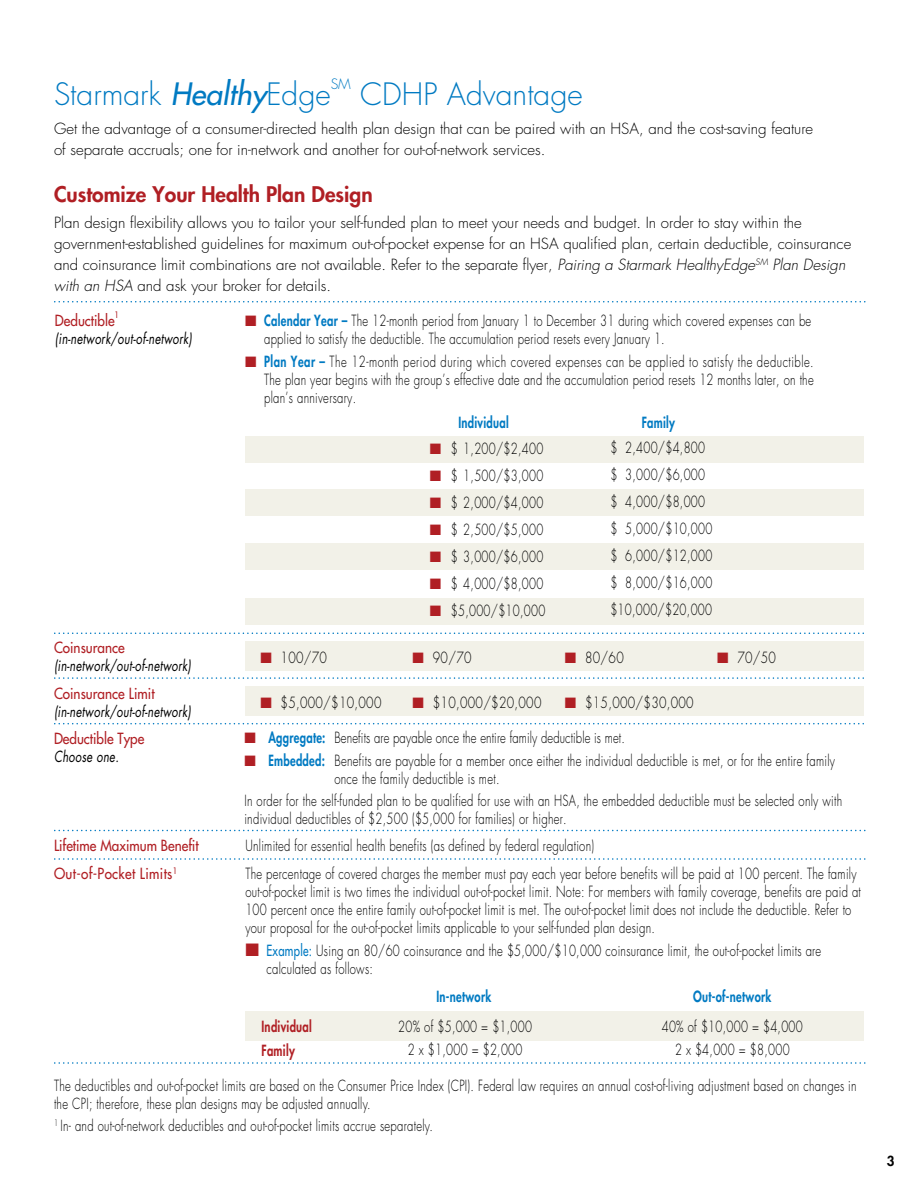
<style>
.page{position:relative;width:918px;height:1188px;background:#fff}
.page>*{position:absolute;margin:0;border:0;box-sizing:border-box;transform-origin:0 0}
.t1{font:300 30px "Futura";color:#007ac2}
.t2{font:800 21px "Futura";color:#b01f24}
.t3{font:300 15px/18px "Futura";letter-spacing:.025em;color:#000;scale:.75 1}
.t4{font:300 15px/21px "Futura";color:#000}
.t5{font:italic 15px "Futura";letter-spacing:.025em;color:#000;scale:.75 1}
.t6{font:15px "Futura";color:#b01f24;scale:.9 1}
.t7{font:300 15px "Futura";letter-spacing:.025em;color:#000;scale:.8 1}
.t8{font:800 15px "Futura";letter-spacing:.025em;color:#007ac2;scale:.75 1}
.t9{font:15px "Futura";letter-spacing:.025em;color:#b01f24;scale:.9 1}
.t10{font:800 15px/24px "Futura";letter-spacing:.025em;color:#b01f24;scale:.75 1}
.t11{font:300 13.95px "Futura";color:#007ac2}
.t12{font:800 13.5px "Futura";color:#000}
.t13{font:8.7px "Futura";color:#b01f24;scale:.9 1}
.s1{font-weight:400;font-style:italic}
.s2{font-style:italic}
.s3{color:#b01f24}
.s4{font-weight:800;color:#007ac2}
.s5{font-weight:400;color:#007ac2}
</style>
<div class="page">
<svg style="left:54px;top:301px;width:812px;height:1px"></svg>
<div style="left:245px;top:436px;width:619px;height:27px;background:#f2f1e8"></div>
<div style="left:245px;top:489px;width:619px;height:27px;background:#f2f1e8"></div>
<div style="left:245px;top:543px;width:619px;height:27px;background:#f2f1e8"></div>
<div style="left:245px;top:598px;width:619px;height:27px;background:#f2f1e8"></div>
<div style="left:245px;top:641px;width:619px;height:30px;background:#f2f1e8"></div>
<svg style="left:54px;top:633px;width:810px;height:1px"></svg>
<svg style="left:54px;top:677px;width:810px;height:2px"></svg>
<svg style="left:54px;top:723px;width:810px;height:1px"></svg>
<div style="left:245px;top:686px;width:619px;height:30px;background:#f2f1e8"></div>
<svg style="left:54px;top:830px;width:812px;height:1px"></svg>
<svg style="left:54px;top:858px;width:812px;height:2px"></svg>
<div style="left:245px;top:1011px;width:619px;height:30px;background:#f2f1e8"></div>
<svg style="left:54px;top:1062px;width:812px;height:2px"></svg>
<h1 class="t1" style="left:54px;top:75px;width:278px">Starmark <span class="s1">Healthy</span>Edge</h1>
<p class="t11" style="left:331px;top:75px;width:22px">SM</p>
<h1 class="t1" style="left:360px;top:75px;width:224px">CDHP Advantage</h1>
<p class="t4" style="left:54px;top:119px;width:761px">Get the advantage of a consumer-directed health plan design that can be paired with an HSA, and the cost-saving feature of separate accruals; one for in-network and another for out-of-network services.</p>
<h2 class="t2" style="left:54px;top:180px;width:320px">Customize Your Health Plan Design</h2>
<p class="t4" style="left:54px;top:212px;width:799px">Plan design flexibility allows you to tailor your self-funded plan to meet your needs and budget. In order to stay within the government-established guidelines for maximum out-of-pocket expense for an HSA qualified plan, certain deductible, coinsurance and coinsurance limit combinations are not available. Refer to the separate flyer, <span class="s2">Pairing a Starmark HealthyEdge</span><sup>SM</sup> <span class="s2">Plan Design with an HSA</span> and ask your broker for details.</p>
<p class="t6" style="left:55px;top:311px;width:68px">Deductible</p>
<p class="t13" style="left:115px;top:309px;width:7px">1</p>
<p class="t5" style="left:55px;top:328px;width:184px">(in-network/out-of-network)</p>
<p class="t6" style="left:54px;top:637px;width:80px">Coinsurance</p>
<p class="t5" style="left:54px;top:655px;width:184px">(in-network/out-of-network)</p>
<p class="t6" style="left:54px;top:683px;width:113px">Coinsurance Limit</p>
<p class="t5" style="left:54px;top:701px;width:184px">(in-network/out-of-network)</p>
<p class="t6" style="left:54px;top:729px;width:102px">Deductible Type</p>
<p class="t5" style="left:54px;top:746px;width:88px">Choose one.</p>
<p class="t3" style="left:264px;top:312px;width:731px;text-indent:-19px"><span class="s3">■</span> <span class="s4">Calendar Year –</span> The 12-month period from January 1 to December 31 during which covered expenses can be applied to satisfy the deductible. The accumulation period resets every January 1.</p>
<p class="t3" style="left:264px;top:352px;width:734px;text-align:justify;text-indent:-19px"><span class="s3">■</span> <span class="s4">Plan Year –</span> The 12-month period during which covered expenses can be applied to satisfy the deductible.<br>The plan year begins with the group’s effective date and the accumulation period resets 12 months later, on the plan’s anniversary.</p>
<p class="t8" style="left:458px;top:412px;width:69px">Individual</p>
<p class="t8" style="left:642px;top:412px;width:46px">Family</p>
<p class="t3" style="left:430px;top:440px;width:153px"><span class="s3">■</span> $ 1,200/$2,400</p>
<p class="t3" style="left:430px;top:467px;width:153px"><span class="s3">■</span> $ 1,500/$3,000</p>
<p class="t3" style="left:430px;top:494px;width:153px"><span class="s3">■</span> $ 2,000/$4,000</p>
<p class="t3" style="left:430px;top:521px;width:153px"><span class="s3">■</span> $ 2,500/$5,000</p>
<p class="t3" style="left:430px;top:548px;width:153px"><span class="s3">■</span> $ 3,000/$6,000</p>
<p class="t3" style="left:430px;top:575px;width:153px"><span class="s3">■</span> $ 4,000/$8,000</p>
<p class="t3" style="left:430px;top:602px;width:156px"><span class="s3">■</span> $5,000/$10,000</p>
<p class="t3" style="left:610px;top:434px;width:138px;line-height:27px">$ 2,400/$4,800 $ 3,000/$6,000 $ 4,000/$8,000 $ 5,000/$10,000 $ 6,000/$12,000 $ 8,000/$16,000 $10,000/$20,000</p>
<p class="t7" style="left:260px;top:648px;width:85px"><span class="s3">■</span> 100/70</p>
<p class="t7" style="left:413px;top:648px;width:75px"><span class="s3">■</span> 90/70</p>
<p class="t7" style="left:565px;top:648px;width:75px"><span class="s3">■</span> 80/60</p>
<p class="t7" style="left:717px;top:648px;width:75px"><span class="s3">■</span> 70/50</p>
<p class="t7" style="left:260px;top:692px;width:153px"><span class="s3">■</span> $5,000/$10,000</p>
<p class="t7" style="left:413px;top:692px;width:163px"><span class="s3">■</span> $10,000/$20,000</p>
<p class="t7" style="left:565px;top:692px;width:163px"><span class="s3">■</span> $15,000/$30,000</p>
<p class="t3" style="left:244px;top:728px;width:509px"><span class="s3">■</span> <span class="s4">Aggregate:</span> Benefits are payable once the entire family deductible is met.</p>
<p class="t3" style="left:334px;top:752px;width:669px;text-indent:-90px"><span class="s3">■</span> <span class="s4">Embedded:</span> Benefits are payable for a member once either the individual deductible is met, or for the entire family once the family deductible is met.</p>
<p class="t3" style="left:244px;top:791px;width:799px">In order for the self-funded plan to be qualified for use with an HSA, the embedded deductible must be selected only with individual deductibles of $2,500 ($5,000 for families) or higher.</p>
<p class="t6" style="left:54px;top:835px;width:162px">Lifetime Maximum Benefit</p>
<p class="t3" style="left:245px;top:836px;width:467px">Unlimited for essential health benefits (as defined by federal regulation)</p>
<p class="t9" style="left:54px;top:864px;width:139px">Out-of-Pocket Limits<sup>1</sup></p>
<p class="t3" style="left:245px;top:865px;width:822px">The percentage of covered charges the member must pay each year before benefits will be paid at 100 percent. The family out-of-pocket limit is two times the individual out-of-pocket limit. Note: For members with family coverage, benefits are paid at 100 percent once the entire family out-of-pocket limit is met. The out-of-pocket limit does not include the deductible. Refer to your proposal for the out-of-pocket limits applicable to your self-funded plan design.</p>
<p class="t3" style="left:266px;top:942px;width:741px;text-indent:-21px"><span class="s3">■</span> <span class="s5">Example:</span> Using an 80/60 coinsurance and the $5,000/$10,000 coinsurance limit, the out-of-pocket limits are calculated as follows:</p>
<p class="t10" style="left:262px;top:1014px;width:69px">Individual<br>Family</p>
<p class="t8" style="left:436px;top:987px;width:75px">In-network</p>
<p class="t8" style="left:693px;top:987px;width:106px">Out-of-network</p>
<p class="t3" style="left:398px;top:1018px;width:180px">20% of $5,000 = $1,000</p>
<p class="t3" style="left:662px;top:1018px;width:190px">40% of $10,000 = $4,000</p>
<p class="t3" style="left:408px;top:1041px;width:154px">2 x $1,000 = $2,000</p>
<p class="t3" style="left:675px;top:1041px;width:154px">2 x $4,000 = $8,000</p>
<p class="t3" style="left:54px;top:1076px;width:1072px">The deductibles and out-of-pocket limits are based on the Consumer Price Index (CPI). Federal law requires an annual cost-of-living adjustment based on changes in the CPI; therefore, these plan designs may be adjusted annually.</p>
<p class="t3" style="left:54px;top:1117px;width:507px"><sup>1</sup> In- and out-of-network deductibles and out-of-pocket limits accrue separately.</p>
<p class="t12" style="left:887px;top:1152px;width:9px">3</p>
</div>
